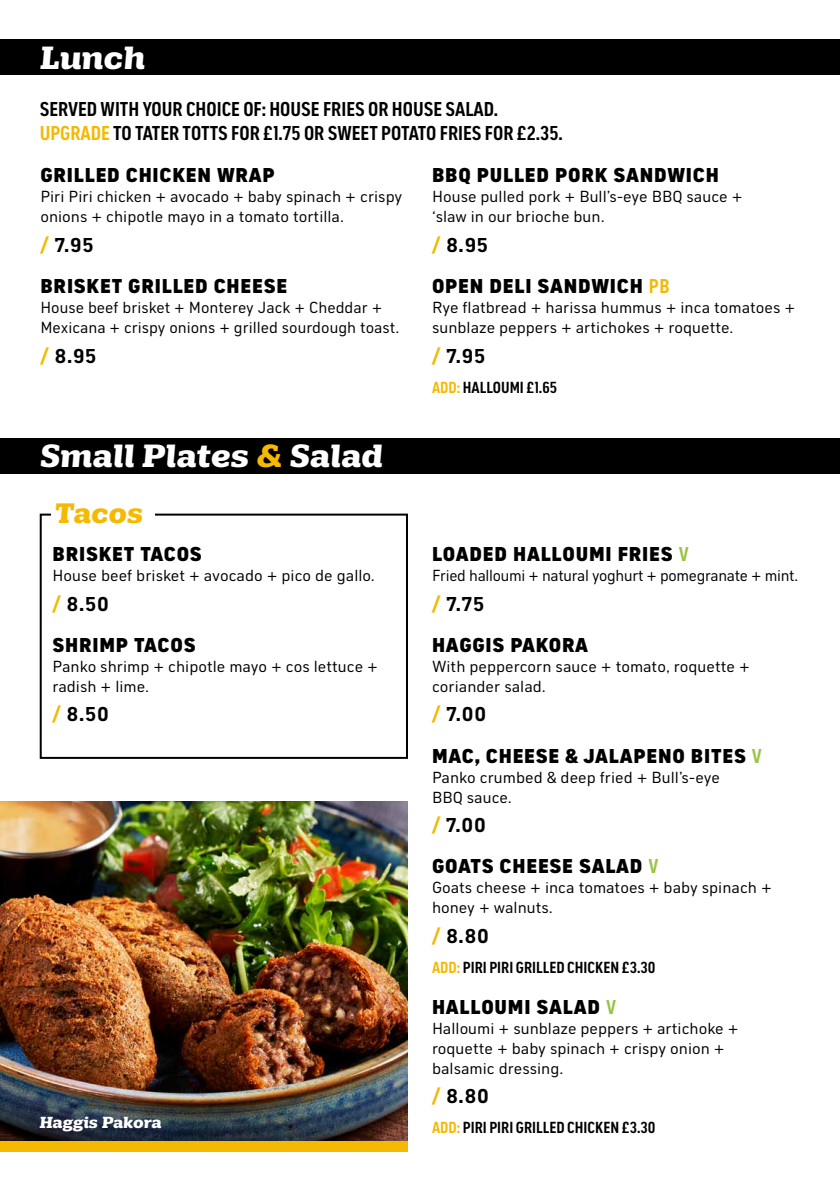
<style>
.page{position:relative;width:840px;height:1191px;background:#fff}
.page>*{position:absolute;margin:0;border:0;box-sizing:border-box;transform-origin:0 0}
.t1{font:italic 700 32px "Tee Line";color:#fff}
.t2{font:italic 700 28px "Tee Line";color:#f4b900}
.t3{font:900 20px/41px "Shield Sans";letter-spacing:.04em;color:#000}
.t4{font:600 condensed 20px/24px "Shield Sans";color:#000}
.t5{font:700 20px "Shield Sans";letter-spacing:.04em;color:#000}
.t6{font:16px/20px "Shield Sans";color:#000}
.t7{font:600 condensed 16px "Shield Sans";color:#000}
.t8{font:16px "Shield Sans";letter-spacing:-.02em;color:#000;scale:.96 1}
.t9{font:italic 700 16px "Tee Line";letter-spacing:-.005em;color:#fff}
.s1{color:#f4b900}
.s2{font-weight:700;color:#f4b900}
.s3{font-weight:700}
.s4{font-weight:600;font-stretch:condensed;color:#f4b900}
.s5{font-weight:600;font-stretch:condensed;color:#9ac446}
</style>
<div class="page">
<img style="left:0;top:801px;width:408px;height:340px">
<div style="left:40px;top:513px;width:368px;height:246px;border:2px solid #000"></div>
<div style="left:51px;top:496px;width:103px;height:39px;background:#fff"></div>
<div style="left:0;top:40px;width:839px;height:35px;background:#000"></div>
<hr style="left:839px;top:40px;width:1px;height:35px;background:#000">
<div style="left:0;top:438px;width:839px;height:35px;background:#000"></div>
<div style="left:0;top:1141px;width:408px;height:10px;background:#f4b900"></div>
<h1 class="t1" style="left:40px;top:39px;width:106px">Lunch</h1>
<p class="t4" style="left:40px;top:96px;width:524px">SERVED WITH YOUR CHOICE OF: HOUSE FRIES OR HOUSE SALAD.<br><span class="s1">UPGRADE</span> TO TATER TOTTS FOR £1.75 OR SWEET POTATO FRIES FOR £2.35.</p>
<p class="t3" style="left:40px;top:154px;width:236px">GRILLED CHICKEN WRAP</p>
<p class="t6" style="left:40px;top:187px;width:363px">Piri Piri chicken + avocado + baby spinach + crispy onions + chipotle mayo in a tomato tortilla.</p>
<p class="t3" style="left:40px;top:224px;width:248px"><span class="s2">/</span> <span class="s3">7.95<br></span>BRISKET GRILLED CHEESE</p>
<p class="t6" style="left:40px;top:297px;width:360px">House beef brisket + Monterey Jack + Cheddar +<br>Mexicana + crispy onions + grilled sourdough toast.</p>
<p class="t5" style="left:40px;top:343px;width:57px"><span class="s1">/</span> 8.95</p>
<h1 class="t1" style="left:40px;top:438px;width:344px">Small Plates <span class="s1">&amp;</span> Salad</h1>
<h2 class="t2" style="left:55px;top:497px;width:90px">Tacos</h2>
<p class="t3" style="left:52px;top:533px;width:151px">BRISKET TACOS</p>
<p class="t6" style="left:52px;top:565px;width:324px">House beef brisket + avocado + pico de gallo.</p>
<p class="t3" style="left:52px;top:582px;width:144px"><span class="s2">/</span> <span class="s3">8.50<br></span>SHRIMP TACOS</p>
<p class="t6" style="left:52px;top:656px;width:327px">Panko shrimp + chipotle mayo + cos lettuce + radish + lime.</p>
<p class="t5" style="left:52px;top:702px;width:58px"><span class="s1">/</span> 8.50</p>
<p class="t9" style="left:40px;top:1112px;width:123px">Haggis Pakora</p>
<p class="t3" style="left:432px;top:154px;width:288px">BBQ PULLED PORK SANDWICH</p>
<p class="t6" style="left:432px;top:187px;width:312px">House pulled pork + Bull’s-eye BBQ sauce + ‘slaw in our brioche bun.</p>
<p class="t3" style="left:432px;top:224px;width:239px"><span class="s2">/</span> <span class="s3">8.95<br></span>OPEN DELI SANDWICH <span class="s4">PB</span></p>
<p class="t6" style="left:432px;top:297px;width:364px">Rye flatbread + harissa hummus + inca tomatoes + sunblaze peppers + artichokes + roquette.</p>
<p class="t5" style="left:432px;top:343px;width:54px"><span class="s1">/</span> 7.95</p>
<p class="t7" style="left:432px;top:377px;width:126px"><span class="s1">ADD:</span> HALLOUMI £1.65</p>
<p class="t3" style="left:432px;top:533px;width:258px">LOADED HALLOUMI FRIES <span class="s5">V</span></p>
<p class="t8" style="left:432px;top:566px;width:383px">Fried halloumi + natural yoghurt + pomegranate + mint.</p>
<p class="t3" style="left:432px;top:582px;width:157px"><span class="s2">/</span> <span class="s3">7.75<br></span>HAGGIS PAKORA</p>
<p class="t6" style="left:432px;top:656px;width:319px">With peppercorn sauce + tomato, roquette + coriander salad.</p>
<p class="t3" style="left:432px;top:693px;width:331px"><span class="s2">/</span> <span class="s3">7.00<br></span>MAC, CHEESE &amp; JALAPENO BITES <span class="s5">V</span></p>
<p class="t6" style="left:432px;top:766px;width:289px">Panko crumbed &amp; deep fried + Bull’s-eye<br>BBQ sauce.</p>
<p class="t3" style="left:432px;top:804px;width:228px"><span class="s2">/</span> <span class="s3">7.00<br></span>GOATS CHEESE SALAD <span class="s5">V</span></p>
<p class="t6" style="left:432px;top:877px;width:341px">Goats cheese + inca tomatoes + baby spinach + honey + walnuts.</p>
<p class="t5" style="left:432px;top:923px;width:58px"><span class="s1">/</span> 8.80</p>
<p class="t7" style="left:432px;top:957px;width:225px"><span class="s1">ADD:</span> PIRI PIRI GRILLED CHICKEN £3.30</p>
<p class="t3" style="left:432px;top:985px;width:185px">HALLOUMI SALAD <span class="s5">V</span></p>
<p class="t6" style="left:432px;top:1017px;width:308px">Halloumi + sunblaze peppers + artichoke + roquette + baby spinach + crispy onion + balsamic dressing.</p>
<p class="t5" style="left:432px;top:1084px;width:58px"><span class="s1">/</span> 8.80</p>
<p class="t7" style="left:432px;top:1117px;width:225px"><span class="s1">ADD:</span> PIRI PIRI GRILLED CHICKEN £3.30</p>
</div>
